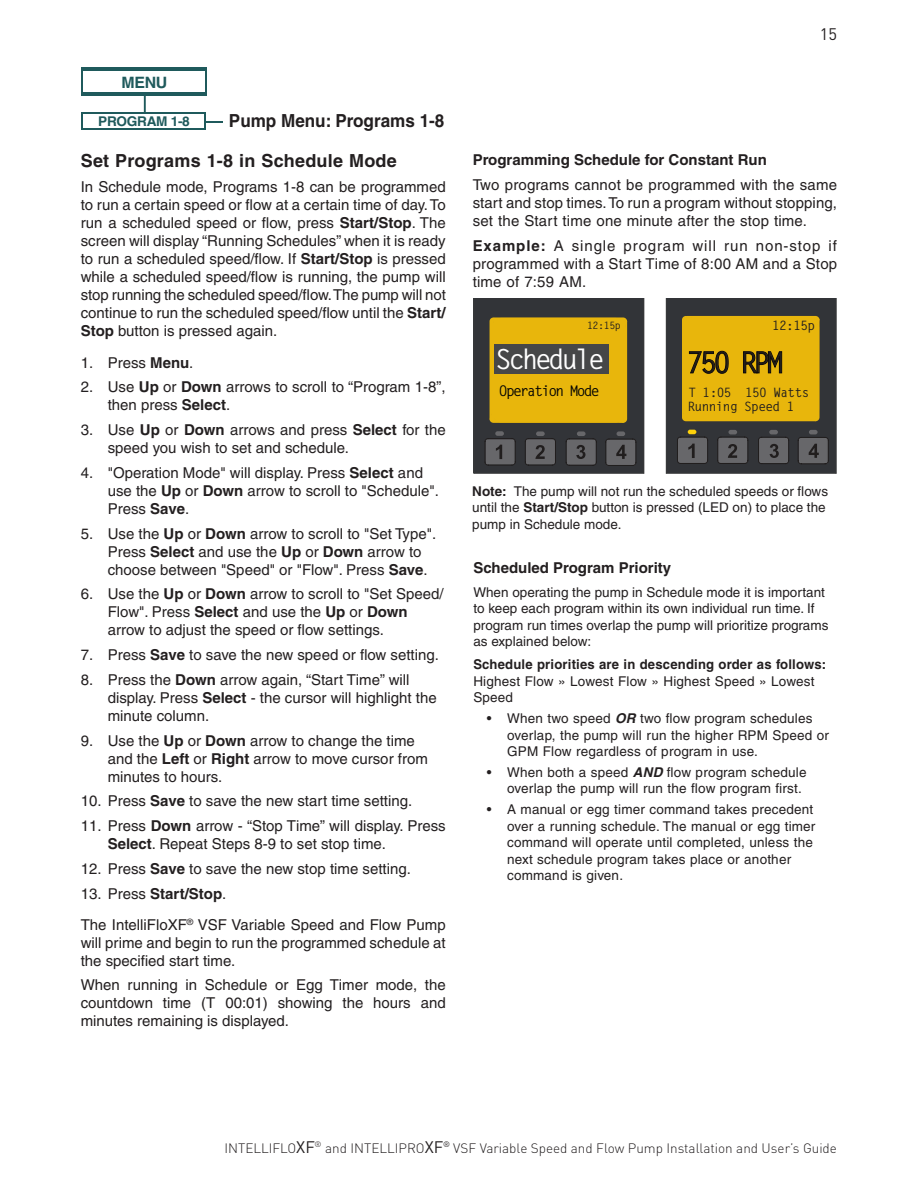
<style>
.page{position:relative;width:918px;height:1188px;background:#fff}
.page>*{position:absolute;margin:0;border:0;box-sizing:border-box;transform-origin:0 0}
.t1{font:700 29.4px "Letter Gothic Std";letter-spacing:-.15em;color:#211e1e}
.t2{font:700 27.6px "Letter Gothic Std";letter-spacing:-.12em;color:#fff}
.Head_1{font:700 18px "Helvetica";letter-spacing:.015em;color:#231f20}
.Head_1-2{font:700 18px "Helvetica";letter-spacing:.015em;color:#231f20;scale:.95 1}
.t3{font:16.5px "DIN Pro";color:#231f20}
.t4{font:700 15.6px "Helvetica";color:#1f5a5c}
.Bullet{font:15px/18px "Helvetica";color:#231f20}
.Head_3{font:700 15px "Helvetica";color:#231f20}
.t5{font:700 14.7px "Letter Gothic Std";letter-spacing:-.12em;color:#050504}
.Head_3-2{font:13.5px/16.5px "Helvetica";letter-spacing:.015em;color:#231f20}
.Body_text{font:13.5px/16.5px "Helvetica";color:#231f20}
.Bullet-2{font:700 13.5px/16.5px "Helvetica";letter-spacing:.015em;color:#231f20}
.t6{font:300 13.5px "DIN Pro";color:#231f20}
.t7{font:700 13.35px "Helvetica";letter-spacing:-.025em;color:#1f5a5c}
.t8{font:700 12.9px/14.2px "Letter Gothic Std";letter-spacing:-.05em;color:#211e1e}
.t9{font:700 10.2px "Letter Gothic Std";color:#211e1e}
.s1{font-weight:700}
.s2{font-weight:400}
.s3{font-weight:700;font-style:italic}
.s4{font-weight:400;font-size:16.5px}
</style>
<div class="page">
<hr style="left:82px;top:112px;width:124px;height:2px;background:#1f5a5c">
<hr style="left:82px;top:129px;width:124px;height:1px;background:#1f5a5c">
<svg style="left:81px;top:112px;width:1px;height:18px"></svg>
<svg style="left:144px;top:96px;width:2px;height:16px"></svg>
<hr style="left:83px;top:67px;width:123px;height:4px;background:#1f5a5c">
<hr style="left:83px;top:92px;width:123px;height:4px;background:#1f5a5c">
<svg style="left:82px;top:67px;width:1px;height:29px"></svg>
<svg style="left:205px;top:71px;width:1px;height:21px"></svg>
<svg style="left:204px;top:114px;width:19px;height:15px"></svg>
<svg style="left:473px;top:299px;width:171px;height:175px;background:#7c6a2d"></svg>
<div style="left:536px;top:431px;width:9px;height:5px;background:#67676a;border-radius:2px"></div>
<div style="left:495px;top:431px;width:9px;height:5px;background:#67676a;border-radius:2px"></div>
<svg style="left:666px;top:299px;width:171px;height:175px;background:#8b7427"></svg>
<p class="t4" style="left:122px;top:73px;width:47px">MENU</p>
<p class="t7" style="left:98px;top:113px;width:93px">PROGRAM 1-8</p>
<p class="Head_1-2" style="left:229px;top:110px;width:228px">Pump Menu: Programs 1-8</p>
<p class="Head_1" style="left:81px;top:150px;width:318px">Set Programs 1-8 in Schedule Mode</p>
<p class="Bullet" style="left:81px;top:178px;width:367px;text-align:justify">In Schedule mode, Programs 1-8 can be programmed to run a certain speed or flow at a certain time of day. To run a scheduled speed or flow, press <span class="s1">Start/Stop</span>. The screen will display “Running Schedules” when it is ready to run a scheduled speed/flow. If <span class="s1">Start/Stop</span> is pressed while a scheduled speed/flow is running, the pump will stop running the scheduled speed/flow. The pump will not continue to run the scheduled speed/flow until the <span class="s1">Start/ Stop</span> button is pressed again.</p>
<p class="Bullet" style="left:81px;top:353px;width:114px">1. Press <span class="s1">Menu</span>.</p>
<p class="Bullet" style="left:108px;top:378px;width:339px;text-indent:-27px">2. Use <span class="s1">Up</span> or <span class="s1">Down</span> arrows to scroll to “Program 1-8”, then press <span class="s1">Select</span>.</p>
<p class="Bullet" style="left:108px;top:421px;width:340px;text-indent:-27px">3. Use <span class="s1">Up</span> or <span class="s1">Down</span> arrows and press <span class="s1">Select</span> for the speed you wish to set and schedule.</p>
<p class="Bullet" style="left:108px;top:464px;width:333px;text-indent:-27px">4. "Operation Mode" will display. Press <span class="s1">Select</span> and use the <span class="s1">Up</span> or <span class="s1">Down</span> arrow to scroll to "Schedule".<br>Press <span class="s1">Save</span>.</p>
<p class="Bullet" style="left:108px;top:524px;width:330px;text-indent:-27px">5. Use the <span class="s1">Up</span> or <span class="s1">Down</span> arrow to scroll to "Set Type".<br>Press <span class="s1">Select</span> and use the <span class="s1">Up</span> or <span class="s1">Down</span> arrow to choose between "Speed" or "Flow". Press <span class="s1">Save</span>.</p>
<p class="Bullet" style="left:108px;top:585px;width:337px;text-indent:-27px">6. Use the <span class="s1">Up</span> or <span class="s1">Down</span> arrow to scroll to "Set Speed/<br>Flow". Press <span class="s1">Select</span> and use the <span class="s1">Up</span> or <span class="s1">Down </span>arrow to adjust the speed or flow settings.</p>
<p class="Bullet" style="left:81px;top:646px;width:360px">7. Press <span class="s1">Save</span> to save the new speed or flow setting.</p>
<p class="Bullet" style="left:108px;top:671px;width:330px;text-indent:-27px">8. Press the <span class="s1">Down</span> arrow again, “Start Time” will display. Press <span class="s1">Select</span> - the cursor will highlight the minute column.</p>
<p class="Bullet" style="left:108px;top:731px;width:322px;text-indent:-27px">9. Use the <span class="s1">Up</span> or <span class="s1">Down</span> arrow to change the time and the <span class="s1">Left</span> or <span class="s1">Right</span> arrow to move cursor from minutes to hours.</p>
<p class="Bullet" style="left:81px;top:792px;width:333px">10. Press <span class="s1">Save</span> to save the new start time setting.</p>
<p class="Bullet" style="left:108px;top:817px;width:339px;text-indent:-27px">11. Press <span class="s1">Down</span> arrow - “Stop Time” will display. Press<br><span class="s1">Select</span>. Repeat Steps 8-9 to set stop time.</p>
<p class="Bullet" style="left:81px;top:860px;width:332px">12. Press <span class="s1">Save</span> to save the new stop time setting.</p>
<p class="Head_3" style="left:81px;top:884px;width:147px"><span class="s2">13. Press</span> Start/Stop<span class="s2">.</span></p>
<p class="Bullet" style="left:81px;top:916px;width:367px;text-align:justify">The IntelliFloXF<sup>®</sup> VSF Variable Speed and Flow Pump will prime and begin to run the programmed schedule at the specified start time.</p>
<p class="Bullet" style="left:81px;top:975px;width:367px;text-align:justify">When running in Schedule or Egg Timer mode, the countdown time (T 00:01) showing the hours and minutes remaining is displayed.</p>
<p class="t3" style="left:820px;top:21px;width:19px">15</p>
<p class="Head_3" style="left:473px;top:151px;width:296px">Programming Schedule for Constant Run</p>
<p class="Bullet" style="left:473px;top:176px;width:366px;text-align:justify">Two programs cannot be programmed with the same start and stop times. To run a program without stopping, set the Start time one minute after the stop time.</p>
<p class="Bullet" style="left:473px;top:236px;width:366px;text-align:justify"><span class="s1">Example:</span> A single program will run non-stop if programmed with a Start Time of 8:00 AM and a Stop time of 7:59 AM.</p>
<p class="t8" style="left:772px;top:318px;width:45px">12:15p</p>
<p class="t1" style="left:687px;top:344px;width:99px">750 RPM</p>
<p class="t8" style="left:688px;top:385px;width:124px">T 1:05 150 Watts<br>Running Speed 1</p>
<p class="t9" style="left:587px;top:319px;width:35px">12:15p</p>
<p class="t2" style="left:495px;top:342px;width:111px">Schedule</p>
<p class="t5" style="left:499px;top:381px;width:102px">Operation Mode</p>
<p class="Body_text" style="left:472px;top:483px;width:357px"><span class="s1">Note:</span> The pump will not run the scheduled speeds or flows until the <span class="s1">Start/Stop</span> button is pressed (LED on) to place the pump in Schedule mode.</p>
<p class="Head_3" style="left:473px;top:559px;width:199px">Scheduled Program Priority</p>
<p class="Head_3-2" style="left:473px;top:584px;width:357px">When operating the pump in Schedule mode it is important to keep each program within its own individual run time. If program run times overlap the pump will prioritize programs as explained below:</p>
<p class="Bullet-2" style="left:473px;top:656px;width:354px">Schedule priorities are in descending order as follows:<br><span class="s2">Highest Flow » Lowest Flow » Highest Speed » Lowest<br>Speed</span></p>
<p class="Head_3-2" style="left:507px;top:710px;width:323px;text-indent:-20px">• When two speed <span class="s3">OR</span> two flow program schedules overlap, the pump will run the higher RPM Speed or<br>GPM Flow regardless of program in use.</p>
<p class="Head_3-2" style="left:507px;top:764px;width:301px;text-indent:-20px">• When both a speed <span class="s3">AND</span> flow program schedule overlap the pump will run the flow program first.</p>
<p class="Head_3-2" style="left:507px;top:801px;width:310px;text-indent:-20px">• A manual or egg timer command takes precedent over a running schedule. The manual or egg timer command will operate until completed, unless the next schedule program takes place or another command is given.</p>
<p class="t6" style="left:224px;top:1137px;width:614px">INTELLIFLO<span class="s4">XF</span><sup>®</sup> and INTELLIPRO<span class="s4">XF</span><sup>®</sup> VSF Variable Speed and Flow Pump Installation and User’s Guide</p>
</div>
